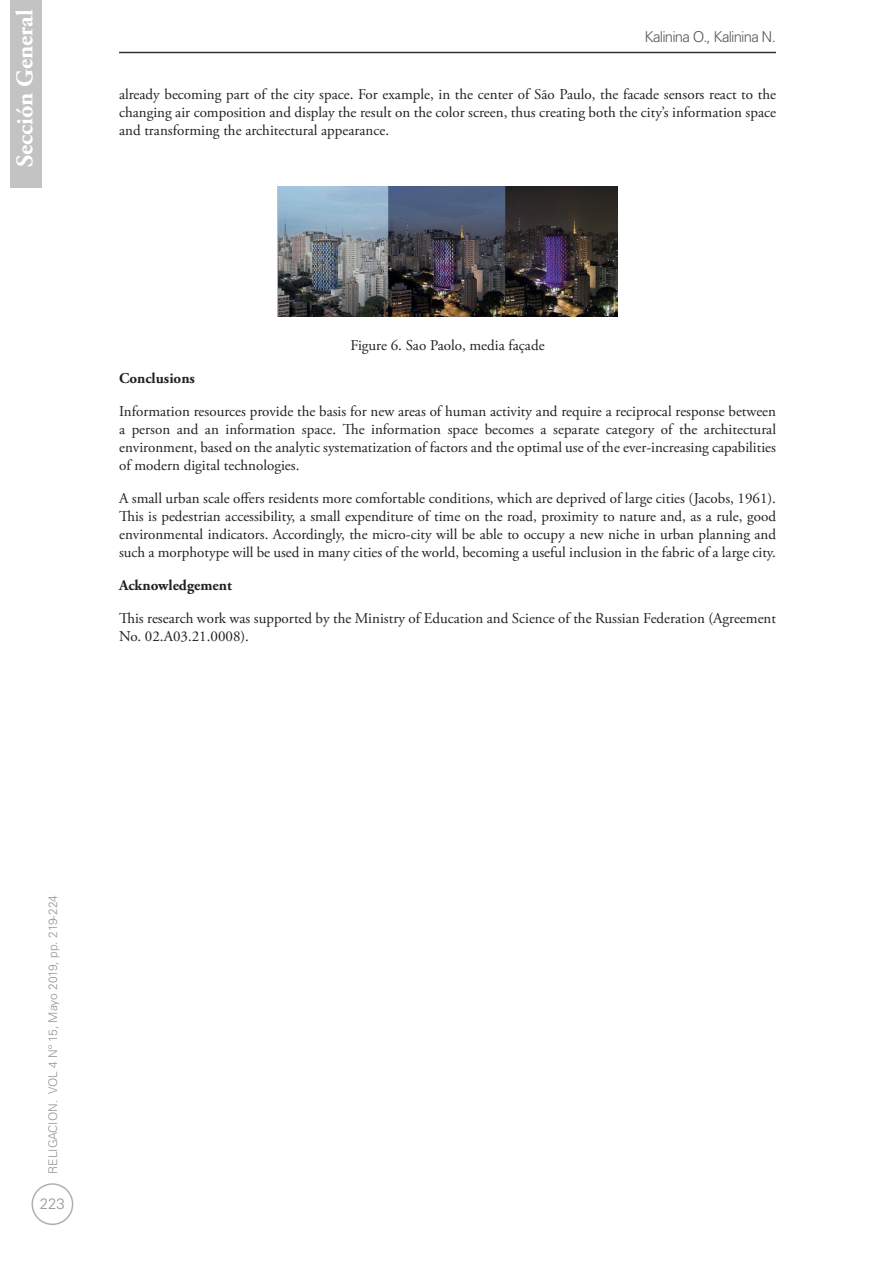
<style>
.page{position:relative;width:893px;height:1263px;background:#fff}
.page>*{position:absolute;margin:0;border:0;box-sizing:border-box;transform-origin:0 0}
.t1{font:700 24px "Adobe Garamond Pro";color:#fff}
.t2{font:15px/18px "Adobe Garamond Pro";color:#231f20;text-align:justify}
.t3{font:700 15px "Adobe Garamond Pro";color:#231f20}
.t4{font:300 15px "Univers LT Std";letter-spacing:-.055em;color:#57585a}
.t5{font:300 15px "Univers LT Std";color:#939598}
.t6{font:300 12px "Univers LT Std";color:#939598}
</style>
<div class="page">
<hr style="left:119px;top:52px;width:657px;height:1px;background:#000">
<div style="left:32px;top:1183px;width:41px;height:42px;border:2px solid #524a47;border-radius:50%"></div>
<div style="left:11px;top:0;width:31px;height:187px;background:#c4c3c3"></div>
<img style="left:277px;top:186px;width:341px;height:131px">
<h1 class="t1" style="left:11px;top:167px;width:159px;rotate:-90deg">Sección General</h1>
<p class="t4" style="left:644px;top:27px;width:133px">Kalinina O., Kalinina N.</p>
<p class="t2" style="left:119px;top:86px;width:659px">already becoming part of the city space. For example, in the center of São Paulo, the facade sensors react to the changing air composition and display the result on the color screen, thus creating both the city’s information space and transforming the architectural appearance.</p>
<p class="t2" style="left:350px;top:336px;width:196px">Figure 6. Sao Paolo, media façade</p>
<p class="t3" style="left:119px;top:369px;width:77px">Conclusions</p>
<p class="t2" style="left:119px;top:402px;width:659px">Information resources provide the basis for new areas of human activity and require a reciprocal response between a person and an information space. The information space becomes a separate category of the architectural environment, based on the analytic systematization of factors and the optimal use of the ever-increasing capabilities of modern digital technologies.</p>
<p class="t2" style="left:119px;top:489px;width:658px">A small urban scale offers residents more comfortable conditions, which are deprived of large cities (Jacobs, 1961).<br>This is pedestrian accessibility, a small expenditure of time on the road, proximity to nature and, as a rule, good environmental indicators. Accordingly, the micro-city will be able to occupy a new niche in urban planning and such a morphotype will be used in many cities of the world, becoming a useful inclusion in the fabric of a large city.</p>
<p class="t3" style="left:119px;top:576px;width:114px">Acknowledgement</p>
<p class="t2" style="left:119px;top:609px;width:658px">This research work was supported by the Ministry of Education and Science of the Russian Federation (Agreement<br>No. 02.A03.21.0008).</p>
<p class="t6" style="left:46px;top:1174px;width:280px;rotate:-90deg">RELIGACION. VOL 4 Nº 15, Mayo 2019, pp. 219-224</p>
<p class="t5" style="left:40px;top:1195px;width:27px">223</p>
</div>
